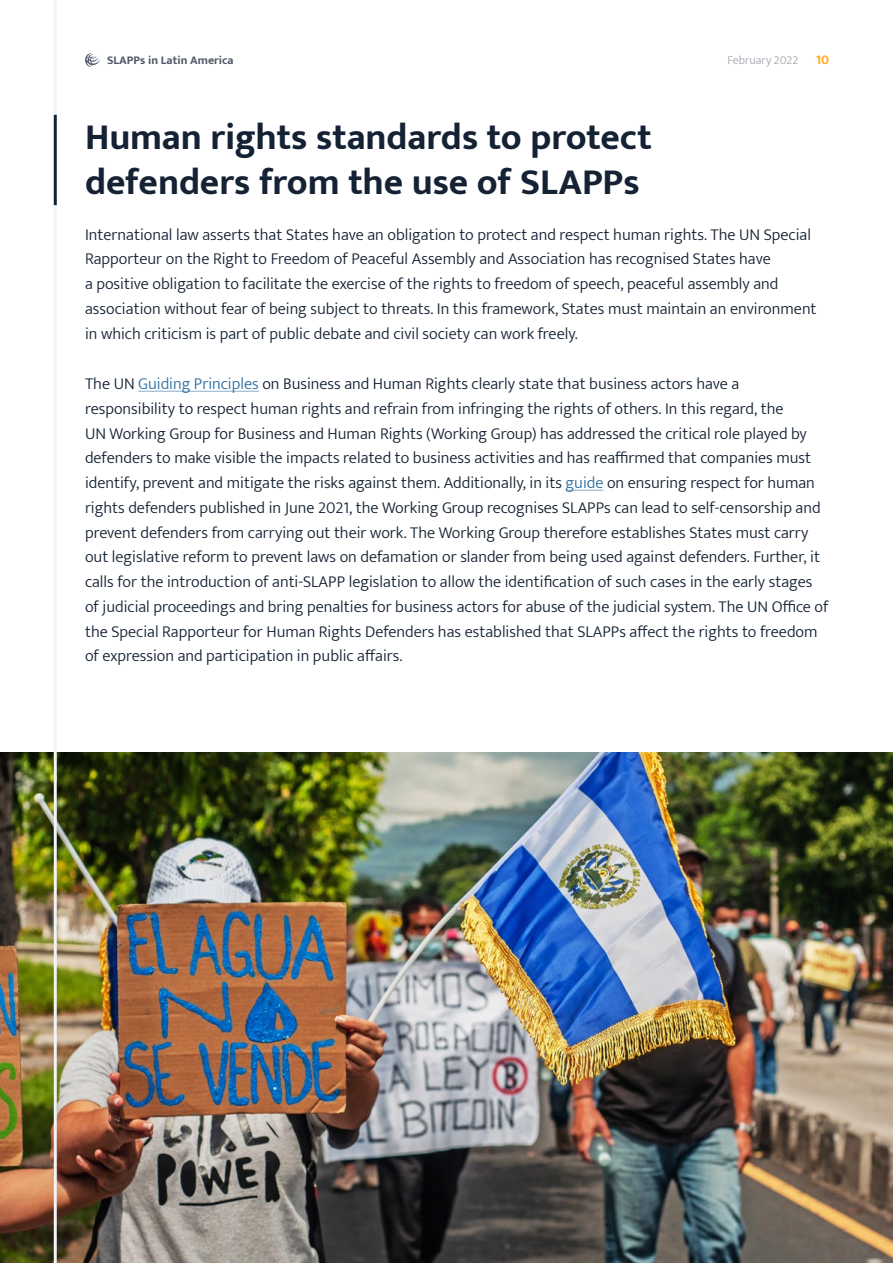
<style>
.page{position:relative;width:893px;height:1263px;background:#fff}
.page>*{position:absolute;margin:0;border:0;box-sizing:border-box;transform-origin:0 0}
.Medium_title{font:700 37.5px/45px "Mukta";letter-spacing:-.005em;color:#152234}
.Body{font:300 16.5px/24.8px "Mukta";color:#152234}
.t1{font:700 13.5px "Mukta";color:#ffaa23}
.t2{font:700 12px "Mukta";color:#505967}
.t3{font:300 12px "Mukta";color:#a1a7ae}
.s1{color:#2e6fa1}
</style>
<div class="page">
<img style="left:0;top:753px;width:893px;height:510px">
<hr style="left:54px;top:0;width:3px;height:1263px;background:#f3f4f5">
<svg style="left:85px;top:53px;width:15px;height:14px"></svg>
<hr style="left:54px;top:115px;width:3px;height:90px;background:#152234">
<hr style="left:138px;top:391px;width:121px;height:1px;background:#96b7d0">
<hr style="left:566px;top:490px;width:37px;height:1px;background:#96b7d0">
<p class="t2" style="left:107px;top:53px;width:128px">SLAPPs in Latin America</p>
<p class="t3" style="left:727px;top:53px;width:72px">February 2022</p>
<p class="t1" style="left:816px;top:51px;width:15px">10</p>
<p class="Medium_title" style="left:85px;top:113px;width:568px">Human rights standards to protect defenders from the use of SLAPPs</p>
<p class="Body" style="left:85px;top:222px;width:733px">International law asserts that States have an obligation to protect and respect human rights. The UN Special Rapporteur on the Right to Freedom of Peaceful Assembly and Association has recognised States have<br>a positive obligation to facilitate the exercise of the rights to freedom of speech, peaceful assembly and association without fear of being subject to threats. In this framework, States must maintain an environment in which criticism is part of public debate and civil society can work freely.</p>
<p class="Body" style="left:85px;top:371px;width:745px">The UN <span class="s1">Guiding Principles</span> on Business and Human Rights clearly state that business actors have a responsibility to respect human rights and refrain from infringing the rights of others. In this regard, the<br>UN Working Group for Business and Human Rights (Working Group) has addressed the critical role played by defenders to make visible the impacts related to business activities and has reaffirmed that companies must identify, prevent and mitigate the risks against them. Additionally, in its <span class="s1">guide</span> on ensuring respect for human rights defenders published in June 2021, the Working Group recognises SLAPPs can lead to self-censorship and prevent defenders from carrying out their work. The Working Group therefore establishes States must carry out legislative reform to prevent laws on defamation or slander from being used against defenders. Further, it calls for the introduction of anti-SLAPP legislation to allow the identification of such cases in the early stages of judicial proceedings and bring penalties for business actors for abuse of the judicial system. The UN Office of the Special Rapporteur for Human Rights Defenders has established that SLAPPs affect the rights to freedom of expression and participation in public affairs.</p>
</div>
